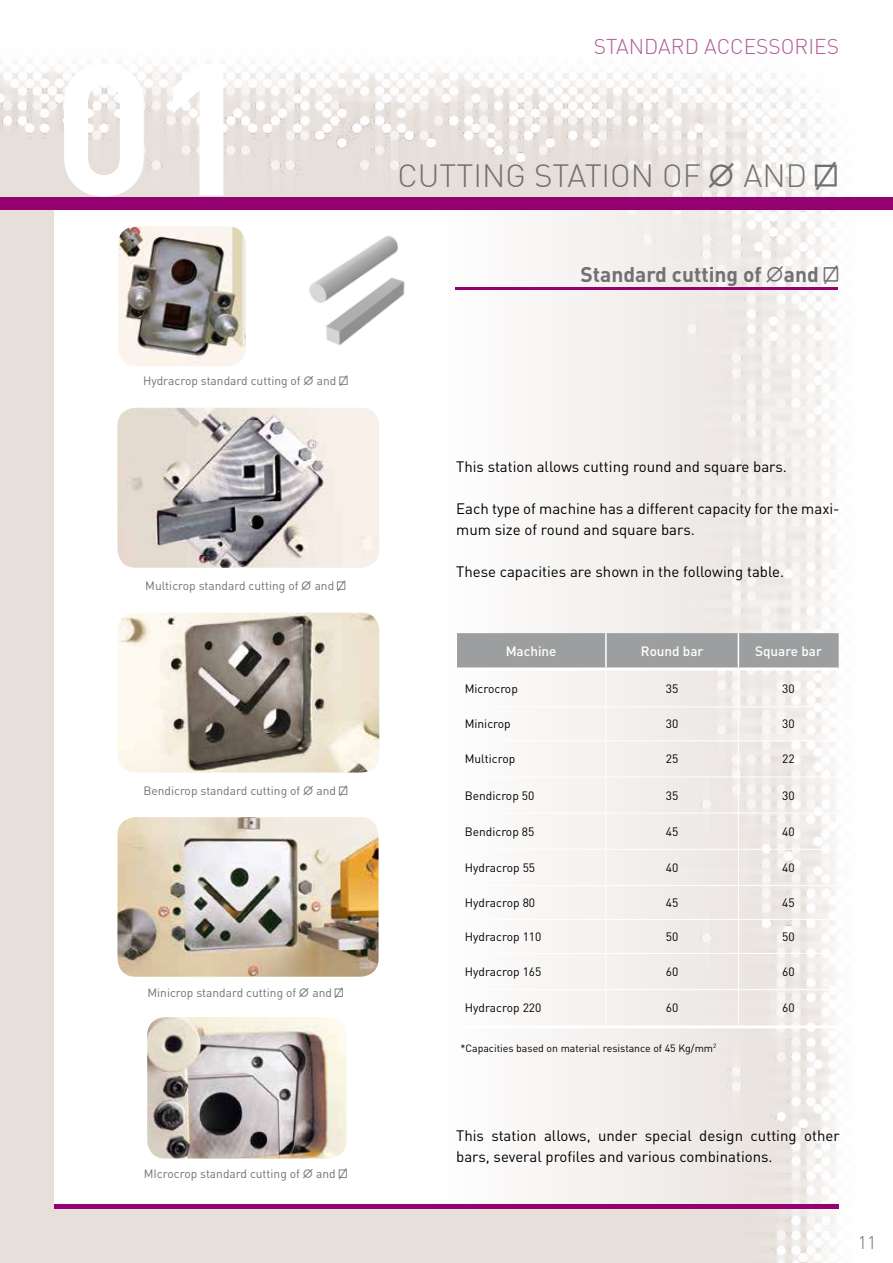
<style>
.page{position:relative;width:893px;height:1263px;background:#fff}
.page>*{position:absolute;margin:0;border:0;box-sizing:border-box;transform-origin:0 0}
.t1{font:700 183.9px "DIN Pro";color:#fff}
.t2{font:300 31.5px "DIN Pro";color:#707172}
.t3{font:31.5px "GEKA";color:#707172}
.t4{font:700 21px "DIN Pro";color:#707172}
.t5{font:300 21px "DIN Pro";color:#ae5f95}
.t6{font:300 18px "DIN Pro";color:#707172}
.t7{font:15px/21px "DIN Pro";color:#000}
.t8{font:500 13.5px "DIN Pro";color:#fff}
.t9{font:12px "DIN Pro";color:#707172}
.t10{font:12px "DIN Pro";color:#000}
.t11{font:10.5px "DIN Pro";color:#000}
.s1{font-family:"GEKA"}
.s2{font-family:"GEKA";font-weight:400}
</style>
<div class="page">
<img style="left:0;top:60px;width:839px;height:1203px">
<div style="left:54px;top:203px;width:383px;height:1006px;background:#fff"></div>
<svg style="left:437px;top:210px;width:401px;height:995px;fill:#f5f2f0"></svg>
<div style="left:0;top:197px;width:893px;height:13px;background:#930270"></div>
<hr style="left:54px;top:1205px;width:785px;height:4px;background:#930270">
<img style="left:117px;top:613px;width:262px;height:159px">
<img style="left:117px;top:817px;width:262px;height:160px">
<img style="left:117px;top:408px;width:262px;height:160px">
<img style="left:118px;top:226px;width:128px;height:140px">
<img style="left:147px;top:1017px;width:199px;height:141px">
<img style="left:309px;top:236px;width:96px;height:110px">
<hr style="left:456px;top:287px;width:382px;height:2px;background:#930270">
<div style="left:457px;top:633px;width:382px;height:34px;background:#9c9e9f"></div>
<hr style="left:605px;top:633px;width:2px;height:34px;background:#fff">
<hr style="left:456px;top:706px;width:150px;height:1px;background:#fff">
<hr style="left:606px;top:706px;width:132px;height:1px;background:#fff">
<hr style="left:738px;top:706px;width:101px;height:1px;background:#fff">
<hr style="left:456px;top:989px;width:150px;height:1px;background:#fff">
<hr style="left:606px;top:989px;width:132px;height:1px;background:#fff">
<hr style="left:738px;top:989px;width:101px;height:1px;background:#fff">
<hr style="left:456px;top:740px;width:150px;height:1px;background:#fff">
<hr style="left:606px;top:740px;width:132px;height:1px;background:#fff">
<hr style="left:739px;top:740px;width:100px;height:1px;background:#fff">
<hr style="left:456px;top:813px;width:150px;height:1px;background:#fff">
<hr style="left:606px;top:813px;width:132px;height:1px;background:#fff">
<hr style="left:739px;top:813px;width:100px;height:1px;background:#fff">
<hr style="left:456px;top:885px;width:150px;height:1px;background:#fff">
<hr style="left:606px;top:885px;width:132px;height:1px;background:#fff">
<hr style="left:739px;top:885px;width:100px;height:1px;background:#fff">
<hr style="left:456px;top:953px;width:150px;height:1px;background:#fff">
<hr style="left:606px;top:953px;width:132px;height:1px;background:#fff">
<hr style="left:739px;top:953px;width:100px;height:1px;background:#fff">
<hr style="left:456px;top:777px;width:150px;height:1px;background:#fff">
<hr style="left:606px;top:777px;width:132px;height:1px;background:#fff">
<hr style="left:739px;top:777px;width:100px;height:1px;background:#fff">
<hr style="left:456px;top:849px;width:150px;height:1px;background:#fff">
<hr style="left:606px;top:849px;width:132px;height:1px;background:#fff">
<hr style="left:739px;top:849px;width:100px;height:1px;background:#fff">
<hr style="left:456px;top:919px;width:150px;height:1px;background:#fff">
<hr style="left:606px;top:919px;width:132px;height:1px;background:#fff">
<hr style="left:739px;top:919px;width:100px;height:1px;background:#fff">
<hr style="left:455px;top:633px;width:2px;height:34px;background:#fff">
<hr style="left:455px;top:667px;width:151px;height:3px;background:#fff">
<hr style="left:606px;top:667px;width:132px;height:3px;background:#fff">
<hr style="left:456px;top:1025px;width:150px;height:3px;background:#fff">
<hr style="left:606px;top:1025px;width:132px;height:3px;background:#fff">
<hr style="left:738px;top:1025px;width:101px;height:3px;background:#fff">
<hr style="left:606px;top:670px;width:1px;height:36px;background:#fff">
<hr style="left:606px;top:707px;width:1px;height:34px;background:#fff">
<hr style="left:606px;top:741px;width:1px;height:36px;background:#fff">
<hr style="left:606px;top:777px;width:1px;height:36px;background:#fff">
<hr style="left:606px;top:813px;width:1px;height:36px;background:#fff">
<hr style="left:606px;top:849px;width:1px;height:36px;background:#fff">
<hr style="left:606px;top:885px;width:1px;height:34px;background:#fff">
<hr style="left:606px;top:919px;width:1px;height:34px;background:#fff">
<hr style="left:606px;top:953px;width:1px;height:36px;background:#fff">
<hr style="left:606px;top:990px;width:1px;height:35px;background:#fff">
<hr style="left:738px;top:670px;width:1px;height:36px;background:#fff">
<hr style="left:738px;top:707px;width:1px;height:34px;background:#fff">
<hr style="left:738px;top:741px;width:1px;height:36px;background:#fff">
<hr style="left:738px;top:777px;width:1px;height:36px;background:#fff">
<hr style="left:738px;top:813px;width:1px;height:36px;background:#fff">
<hr style="left:738px;top:849px;width:1px;height:36px;background:#fff">
<hr style="left:738px;top:885px;width:1px;height:34px;background:#fff">
<hr style="left:738px;top:919px;width:1px;height:34px;background:#fff">
<hr style="left:738px;top:953px;width:1px;height:36px;background:#fff">
<hr style="left:738px;top:990px;width:1px;height:35px;background:#fff">
<hr style="left:738px;top:633px;width:1px;height:34px;background:#fff">
<hr style="left:738px;top:667px;width:101px;height:3px;background:#fff">
<h1 class="t1" style="left:54px;top:4px;width:201px">01</h1>
<p class="t9" style="left:143px;top:373px;width:207px">Hydracrop standard cutting of <span class="s1">B</span> and <span class="s1">A</span></p>
<p class="t9" style="left:145px;top:577px;width:203px">Multicrop standard cutting of <span class="s1">B</span> and <span class="s1">A</span></p>
<p class="t9" style="left:143px;top:783px;width:206px">Bendicrop standard cutting of <span class="s1">B</span> and <span class="s1">A</span></p>
<p class="t9" style="left:147px;top:984px;width:198px">Minicrop standard cutting of <span class="s1">B</span> and <span class="s1">A</span></p>
<p class="t9" style="left:144px;top:1165px;width:205px">MIcrocrop standard cutting of <span class="s1">B</span> and <span class="s1">A</span></p>
<h3 class="t5" style="left:594px;top:33px;width:247px">STANDARD ACCESSORIES</h3>
<h2 class="t2" style="left:398px;top:156px;width:60px">CUTTING</h2>
<h2 class="t2" style="left:534px;top:156px;width:231px">STATION OF <span class="s2">B</span> AND</h2>
<h2 class="t3" style="left:815px;top:161px;width:25px">A</h2>
<h3 class="t4" style="left:580px;top:260px;width:261px">Standard cutting of <span class="s2">B</span> and <span class="s2">A</span></h3>
<p class="t7" style="left:456px;top:456px;width:332px">This station allows cutting round and square bars.</p>
<p class="t7" style="left:456px;top:498px;width:385px">Each type of machine has a different capacity for the maxi&shy;mum size of round and square bars.</p>
<p class="t7" style="left:456px;top:561px;width:329px">These capacities are shown in the following table.</p>
<p class="t8" style="left:506px;top:642px;width:52px">Machine</p>
<p class="t8" style="left:641px;top:642px;width:64px">Round bar</p>
<p class="t8" style="left:755px;top:642px;width:68px">Square bar</p>
<p class="t10" style="left:465px;top:681px;width:55px">Microcrop</p>
<p class="t10" style="left:666px;top:681px;width:14px">35</p>
<p class="t10" style="left:782px;top:681px;width:14px">30</p>
<p class="t10" style="left:465px;top:716px;width:48px">Minicrop</p>
<p class="t10" style="left:666px;top:716px;width:14px">30</p>
<p class="t10" style="left:782px;top:716px;width:14px">30</p>
<p class="t10" style="left:465px;top:751px;width:52px">Multicrop</p>
<p class="t10" style="left:666px;top:751px;width:14px">25</p>
<p class="t10" style="left:782px;top:751px;width:14px">22</p>
<p class="t10" style="left:465px;top:787px;width:71px">Bendicrop 50</p>
<p class="t10" style="left:666px;top:787px;width:14px">35</p>
<p class="t10" style="left:782px;top:787px;width:14px">30</p>
<p class="t10" style="left:465px;top:823px;width:71px">Bendicrop 85</p>
<p class="t10" style="left:666px;top:823px;width:14px">45</p>
<p class="t10" style="left:782px;top:823px;width:14px">40</p>
<p class="t10" style="left:465px;top:859px;width:72px">Hydracrop 55</p>
<p class="t10" style="left:666px;top:859px;width:14px">40</p>
<p class="t10" style="left:782px;top:859px;width:14px">40</p>
<p class="t10" style="left:465px;top:894px;width:72px">Hydracrop 80</p>
<p class="t10" style="left:666px;top:894px;width:14px">45</p>
<p class="t10" style="left:782px;top:894px;width:14px">45</p>
<p class="t10" style="left:465px;top:928px;width:78px">Hydracrop 110</p>
<p class="t10" style="left:666px;top:928px;width:14px">50</p>
<p class="t10" style="left:782px;top:928px;width:14px">50</p>
<p class="t10" style="left:465px;top:963px;width:78px">Hydracrop 165</p>
<p class="t10" style="left:666px;top:963px;width:14px">60</p>
<p class="t10" style="left:782px;top:963px;width:14px">60</p>
<p class="t10" style="left:465px;top:1000px;width:78px">Hydracrop 220</p>
<p class="t10" style="left:666px;top:1000px;width:14px">60</p>
<p class="t10" style="left:782px;top:1000px;width:14px">60</p>
<p class="t11" style="left:460px;top:1041px;width:257px">*Capacities based on material resistance of 45 Kg/mm<sup>2</sup></p>
<p class="t7" style="left:456px;top:1125px;width:385px">This station allows, under special design cutting other bars, several profiles and various combinations.</p>
<p class="t6" style="left:858px;top:1231px;width:20px">11</p>
</div>
